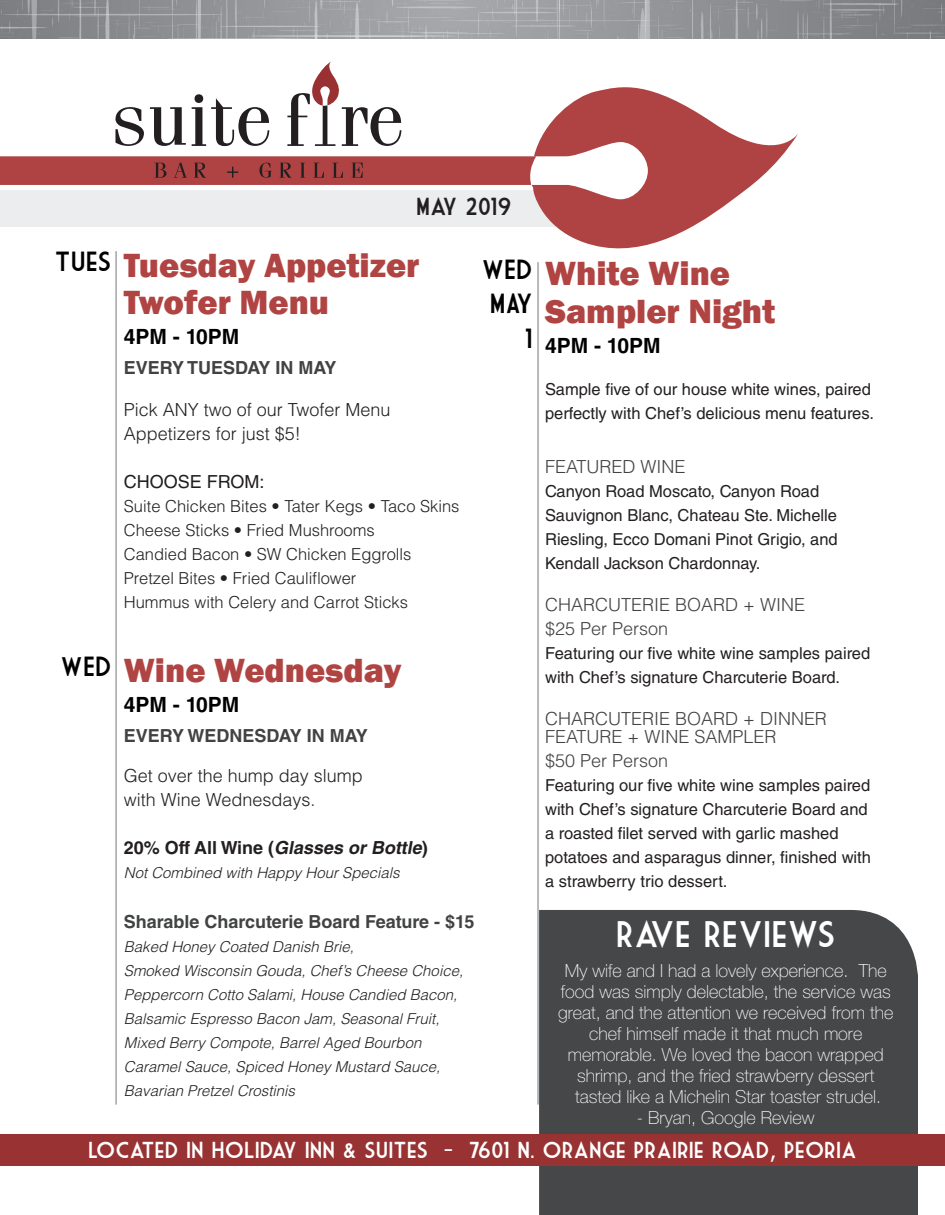
<style>
.page{position:relative;width:945px;height:1215px;background:#fff}
.page>*{position:absolute;margin:0;border:0;box-sizing:border-box;transform-origin:0 0}
.t1{font:36px "Market Deco";color:#fff}
.t2{font:800 34.5px "Franklin Gothic";color:#b04443}
.t3{font:27px "Market Deco";color:#000}
.t4{font:24px "Market Deco";color:#231f20}
.t5{font:22.5px "Market Deco";color:#fff}
.t6{font:700 21px "Helvetica LT Std";color:#000}
.t7{font:100 18px/21px "Helvetica Neue LT Std";color:#fff;text-align:center}
.t8{font:300 18px/18px "Helvetica LT Std";color:#414243}
.t9{font:300 18px "Helvetica LT Std";color:#231f20}
.t10{font:700 18px "Helvetica LT Std";color:#414243}
.t11{font:700 18px "Helvetica LT Std";color:#231f20}
.t12{font:18px "Helvetica LT Std";color:#231f20}
.t13{font:16.5px/24px "Helvetica LT Std";color:#231f20}
.t14{font:300 16.5px "Helvetica LT Std";color:#231f20}
.t15{font:italic 300 15px/24px "Helvetica LT Std";color:#231f20}
.s1{font-style:italic}
</style>
<div class="page">
<div style="left:539px;top:910px;width:379px;height:305px;background:#464748"></div>
<svg style="left:536px;top:87px;width:262px;height:162px;fill:#af4343"></svg>
<svg style="left:0;top:108px;width:536px;height:119px"></svg>
<div style="left:0;top:1134px;width:945px;height:32px;background:#933"></div>
<img style="left:0;top:0;width:945px;height:39px">
<svg style="left:154px;top:163px;width:12px;height:15px"></svg>
<svg style="left:174px;top:163px;width:13px;height:15px"></svg>
<svg style="left:194px;top:163px;width:12px;height:15px"></svg>
<svg style="left:227px;top:167px;width:11px;height:11px"></svg>
<svg style="left:259px;top:163px;width:13px;height:15px"></svg>
<svg style="left:280px;top:163px;width:12px;height:15px"></svg>
<svg style="left:300px;top:163px;width:5px;height:15px"></svg>
<svg style="left:313px;top:163px;width:11px;height:15px"></svg>
<svg style="left:333px;top:163px;width:10px;height:15px"></svg>
<svg style="left:352px;top:163px;width:11px;height:15px"></svg>
<svg style="left:115px;top:107px;width:29px;height:39px"></svg>
<svg style="left:150px;top:107px;width:36px;height:39px"></svg>
<svg style="left:287px;top:61px;width:114px;height:85px"></svg>
<svg style="left:192px;top:94px;width:77px;height:52px"></svg>
<hr style="left:115px;top:251px;width:2px;height:854px;background:#a1a5a8">
<hr style="left:537px;top:262px;width:2px;height:843px;background:#a1a5a8">
<p class="t4" style="left:416px;top:193px;width:97px">MAY 2019</p>
<p class="t3" style="left:55px;top:246px;width:58px">TUES</p>
<p class="t2" style="left:124px;top:243px;width:297px">Tuesday Appetizer</p>
<p class="t2" style="left:124px;top:280px;width:207px">Twofer Menu</p>
<p class="t6" style="left:124px;top:324px;width:117px">4PM - 10PM</p>
<p class="t10" style="left:124px;top:357px;width:214px">EVERY TUESDAY IN MAY</p>
<p class="t9" style="left:124px;top:398px;width:268px">Pick ANY two of our Twofer Menu</p>
<p class="t9" style="left:124px;top:422px;width:179px">Appetizers for just $5!</p>
<p class="t12" style="left:124px;top:471px;width:142px">CHOOSE FROM:</p>
<p class="t14" style="left:124px;top:496px;width:337px">Suite Chicken Bites • Tater Kegs • Taco Skins</p>
<p class="t14" style="left:124px;top:520px;width:252px">Cheese Sticks • Fried Mushrooms</p>
<p class="t14" style="left:124px;top:544px;width:289px">Candied Bacon • SW Chicken Eggrolls</p>
<p class="t14" style="left:124px;top:568px;width:234px">Pretzel Bites • Fried Cauliflower</p>
<p class="t14" style="left:124px;top:592px;width:286px">Hummus with Celery and Carrot Sticks</p>
<p class="t3" style="left:482px;top:254px;width:52px">WED</p>
<p class="t3" style="left:490px;top:289px;width:44px">MAY</p>
<p class="t3" style="left:525px;top:323px;width:10px">1</p>
<p class="t2" style="left:545px;top:251px;width:187px">White Wine</p>
<p class="t2" style="left:545px;top:289px;width:232px">Sampler Night</p>
<p class="t6" style="left:545px;top:333px;width:117px">4PM - 10PM</p>
<p class="t13" style="left:545px;top:377px;width:330px">Sample five of our house white wines, paired perfectly with Chef’s delicious menu features.</p>
<p class="t8" style="left:545px;top:457px;width:142px">FEATURED WINE</p>
<p class="t13" style="left:545px;top:479px;width:294px">Canyon Road Moscato, Canyon Road Sauvignon Blanc, Chateau Ste. Michelle Riesling, Ecco Domani Pinot Grigio, and Kendall Jackson Chardonnay.</p>
<p class="t8" style="left:545px;top:595px;width:261px">CHARCUTERIE BOARD + WINE</p>
<p class="t8" style="left:545px;top:619px;width:125px">$25 Per Person</p>
<p class="t13" style="left:545px;top:641px;width:327px">Featuring our five white wine samples paired with Chef’s signature Charcuterie Board.</p>
<p class="t8" style="left:545px;top:709px;width:283px">CHARCUTERIE BOARD + DINNER<br>FEATURE + WINE SAMPLER</p>
<p class="t8" style="left:545px;top:751px;width:125px">$50 Per Person</p>
<p class="t13" style="left:545px;top:773px;width:327px">Featuring our five white wine samples paired with Chef’s signature Charcuterie Board and a roasted filet served with garlic mashed potatoes and asparagus dinner, finished with a strawberry trio dessert.</p>
<p class="t3" style="left:61px;top:651px;width:52px">WED</p>
<p class="t2" style="left:124px;top:648px;width:279px">Wine Wednesday</p>
<p class="t6" style="left:124px;top:691px;width:117px">4PM - 10PM</p>
<p class="t10" style="left:124px;top:724px;width:246px">EVERY WEDNESDAY IN MAY</p>
<p class="t9" style="left:124px;top:764px;width:241px">Get over the hump day slump</p>
<p class="t9" style="left:124px;top:788px;width:193px">with Wine Wednesdays.</p>
<p class="t11" style="left:124px;top:837px;width:305px">2 0 % O ff A l l W i n e ( <span class="s1">Glasses or Bottle</span>)</p>
<p class="t15" style="left:124px;top:861px;width:277px">Not Combined with Happy Hour Specials</p>
<p class="t10" style="left:124px;top:910px;width:352px">Sharable Charcuterie Board Feature - $15</p>
<p class="t15" style="left:124px;top:934px;width:232px">Baked Honey Coated Danish Brie,</p>
<p class="t15" style="left:124px;top:958px;width:341px">Smoked Wisconsin Gouda, Chef’s Cheese Choice, Peppercorn Cotto Salami, House Candied Bacon, Balsamic Espresso Bacon Jam, Seasonal Fruit, Mixed Berry Compote, Barrel Aged Bourbon Caramel Sauce, Spiced Honey Mustard Sauce, Bavarian Pretzel Crostinis</p>
<p class="t1" style="left:616px;top:914px;width:222px">RAVE REVIEWS</p>
<p class="t7" style="left:558px;top:960px;width:337px">My wife and I had a lovely experience. The food was simply delectable, the service was great, and the attention we received from the chef himself made it that much more</p>
<p class="t7" style="left:568px;top:1044px;width:317px">memorable. We loved the bacon wrapped shrimp, and the fried strawberry dessert</p>
<p class="t7" style="left:575px;top:1086px;width:308px">tasted like a Michelin Star toaster strudel.</p>
<p class="t7" style="left:637px;top:1107px;width:179px">- Bryan, Google Review</p>
<p class="t5" style="left:88px;top:1138px;width:770px">LOCATED IN HOLIDAY INN &amp; SUITES - 7601 N. ORANGE PRAIRIE ROAD, PEORIA</p>
</div>
